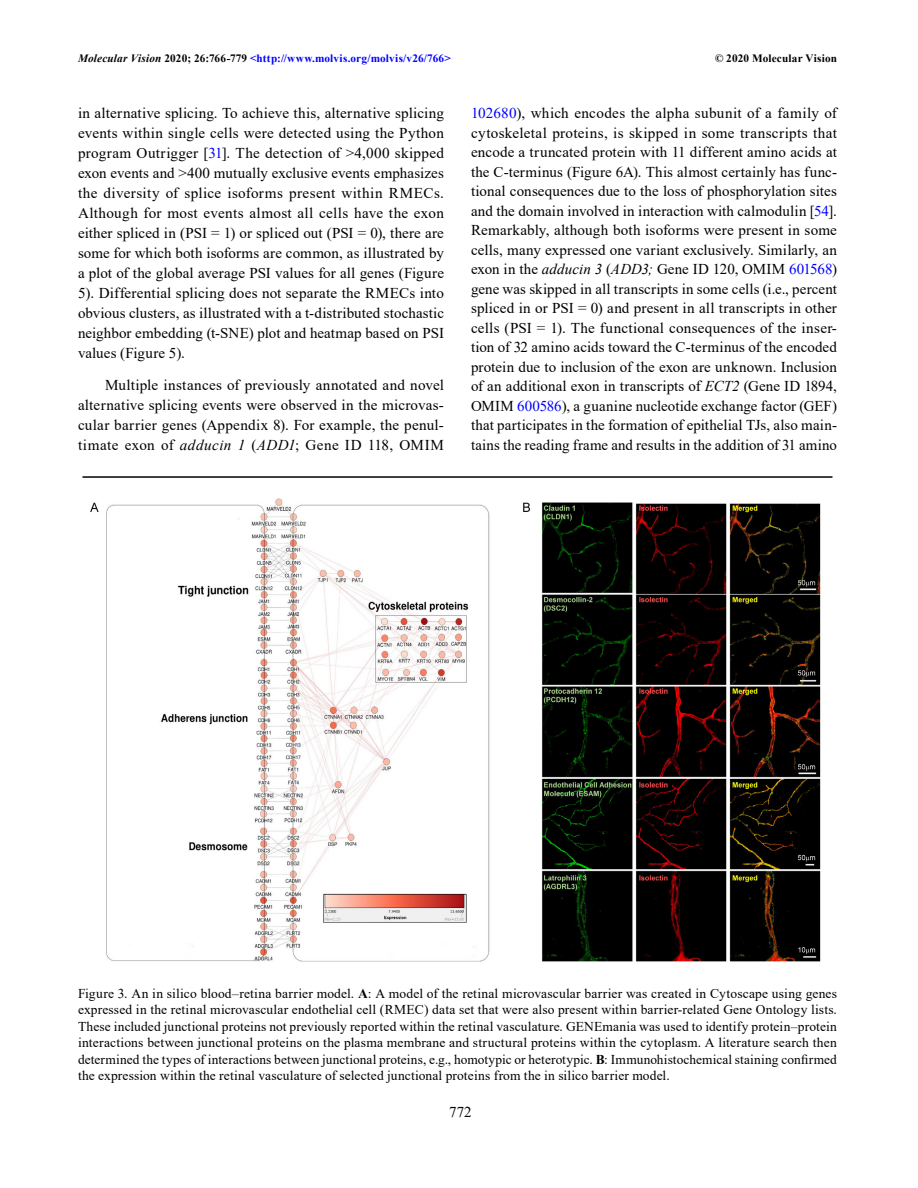
<style>
.page{position:relative;width:918px;height:1188px;background:#fff}
.page>*{position:absolute;margin:0;border:0;box-sizing:border-box;transform-origin:0 0}
.Para_Ind{font:15px/19.5px "Times New Roman";letter-spacing:.015em;color:#000;text-align:justify}
.Para_No_Ind{font:15px/20px "Times New Roman";letter-spacing:.005em;color:#000;text-align:justify}
.Folio{font:15px "Times New Roman";color:#000}
.Fig_Caption{font:13.5px/16.5px "Times New Roman";letter-spacing:.01em;color:#000;text-align:justify}
.Header_Align_Left{font:700 11.25px "Times New Roman";letter-spacing:.015em;color:#00f}
.Header_Align_Right{font:700 11.25px "Times New Roman";letter-spacing:.015em;color:#000}
.s1{font-style:italic;color:#000}
.s2{color:#000}
.s3{color:#00f}
.s4{font-style:italic}
.s5{font-weight:700}
</style>
<div class="page">
<img style="left:90px;top:498px;width:731px;height:464px">
<hr style="left:82px;top:476px;width:750px;height:2px;background:#000">
<p class="Header_Align_Left" style="left:78px;top:50px;width:374px"><span class="s1">Molecular Vision</span> <span class="s2">2020; 26:766-779</span> &lt;http://www.molvis.org/molvis/v26/766&gt;</p>
<p class="Header_Align_Right" style="left:715px;top:50px;width:123px">© 2020 Molecular Vision</p>
<p class="Para_No_Ind" style="left:78px;top:103px;width:368px">in alternative splicing. To achieve this, alternative splicing events within single cells were detected using the Python program Outrigger [<span class="s3">31</span>]. The detection of &gt;4,000 skipped exon events and &gt;400 mutually exclusive events emphasizes the diversity of splice isoforms present within RMECs.<br>Although for most events almost all cells have the exon either spliced in (PSI = 1) or spliced out (PSI = 0), there are some for which both isoforms are common, as illustrated by a plot of the global average PSI values for all genes (Figure 5). Differential splicing does not separate the RMECs into obvious clusters, as illustrated with a t-distributed stochastic neighbor embedding (t-SNE) plot and heatmap based on PSI values (Figure 5).</p>
<p class="Para_Ind" style="left:78px;top:375px;width:368px;line-height:20px;text-indent:27px">Multiple instances of previously annotated and novel alternative splicing events were observed in the microvas&shy;cular barrier genes (Appendix 8). For example, the penul&shy;timate exon of <span class="s4">adducin 1</span> (<span class="s4">ADD1</span>; Gene ID 118, OMIM</p>
<p class="Para_Ind" style="left:471px;top:103px;width:368px"><span class="s3">102680</span>), which encodes the alpha subunit of a family of cytoskeletal proteins, is skipped in some transcripts that encode a truncated protein with 11 different amino acids at the C-terminus (Figure 6A). This almost certainly has func&shy;tional consequences due to the loss of phosphorylation sites and the domain involved in interaction with calmodulin [<span class="s3">54</span>].<br>Remarkably, although both isoforms were present in some cells, many expressed one variant exclusively. Similarly, an exon in the <span class="s4">adducin 3</span> (<span class="s4">ADD3;</span> Gene ID 120, OMIM <span class="s3">601568</span>) gene was skipped in all transcripts in some cells (i.e., percent spliced in or PSI = 0) and present in all transcripts in other cells (PSI = 1). The functional consequences of the inser&shy;tion of 32 amino acids toward the C-terminus of the encoded protein due to inclusion of the exon are unknown. Inclusion of an additional exon in transcripts of <span class="s4">ECT2</span> (Gene ID 1894, OMIM <span class="s3">600586</span>), a guanine nucleotide exchange factor (GEF) that participates in the formation of epithelial TJs, also main&shy;tains the reading frame and results in the addition of 31 amino</p>
<p class="Fig_Caption" style="left:78px;top:984px;width:761px">Figure 3. An in silico blood–retina barrier model. <span class="s5">A</span>: A model of the retinal microvascular barrier was created in Cytoscape using genes expressed in the retinal microvascular endothelial cell (RMEC) data set that were also present within barrier-related Gene Ontology lists.<br>These included junctional proteins not previously reported within the retinal vasculature. GENEmania was used to identify protein–protein interactions between junctional proteins on the plasma membrane and structural proteins within the cytoplasm. A literature search then determined the types of interactions between junctional proteins, e.g., homotypic or heterotypic. <span class="s5">B</span>: Immunohistochemical staining confirmed the expression within the retinal vasculature of selected junctional proteins from the in silico barrier model.</p>
<p class="Folio" style="left:449px;top:1102px;width:24px">772</p>
</div>
